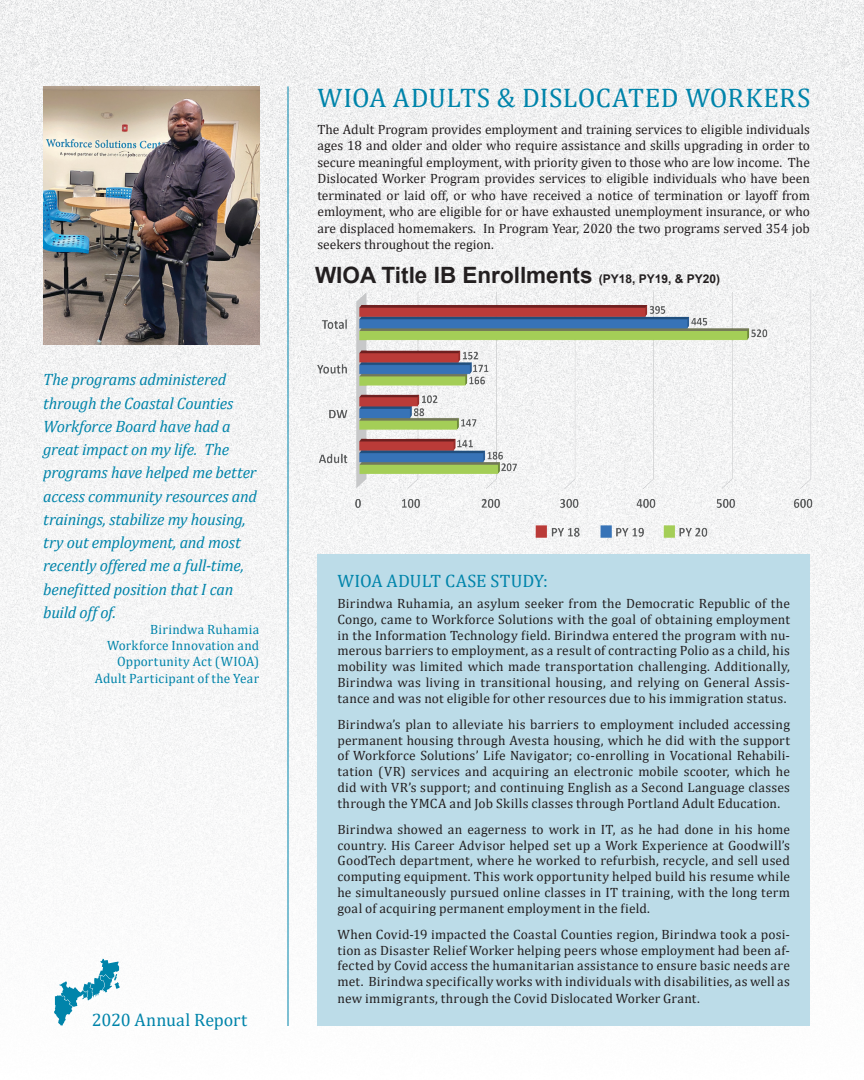
<style>
.page{position:relative;width:864px;height:1080px;background:#fff}
.page>*{position:absolute;margin:0;border:0;box-sizing:border-box;transform-origin:0 0}
.t1{font:27px "Cambria";letter-spacing:.015em;color:#0084aa}
.t2{font:700 22.5px "Arial";color:#231f20}
.t3{font:18px "Cambria";color:#0084aa}
.t4{font:italic 16.5px/23.2px "Cambria";letter-spacing:-.015em;color:#0084aa}
.t5{font:13.5px/15.9px "Cambria";letter-spacing:.01em;color:#231f20;text-align:justify}
.t6{font:13.5px/16.2px "Cambria";letter-spacing:.015em;color:#0084aa;text-align:right}
.s1{font-size:12px}
</style>
<div class="page">
<img style="left:0;top:0;width:864px;height:1026px">
<hr style="left:288px;top:86px;width:1px;height:940px;background:#0084aa">
<svg style="left:54px;top:959px;width:66px;height:67px"></svg>
<img style="left:43px;top:86px;width:216px;height:259px">
<div style="left:318px;top:554px;width:492px;height:472px;background:#bcdce8"></div>
<img style="left:318px;top:292px;width:495px;height:247px">
<p class="t4" style="left:43px;top:367px;width:215px">The programs administered through the Coastal Counties<br>Workforce Board have had a great impact on my life. The programs have helped me better access community resources and trainings, stabilize my housing, try out employment, and most recently offered me a full-time, benefitted position that I can build off of.</p>
<p class="t6" style="left:150px;top:621px;width:110px">Birindwa Ruhamia</p>
<p class="t6" style="left:95px;top:637px;width:166px">Workforce Innovation and<br>Opportunity Act (WIOA)<br>Adult Participant of the Year</p>
<p class="t3" style="left:92px;top:1009px;width:157px">2020 Annual Report</p>
<p class="t1" style="left:318px;top:82px;width:495px">WIOA ADULTS &amp; DISLOCATED WORKERS</p>
<p class="t5" style="left:318px;top:121px;width:494px;line-height:16.5px">The Adult Program provides employment and training services to eligible individuals ages 18 and older and older who require assistance and skills upgrading in order to secure meaningful employment, with priority given to those who are low income. The Dislocated Worker Program provides services to eligible individuals who have been terminated or laid off, or who have received a notice of termination or layoff from emloyment, who are eligible for or have exhausted unemployment insurance, or who are displaced homemakers. In Program Year, 2020 the two programs served 354 job seekers throughout the region.</p>
<p class="t2" style="left:315px;top:259px;width:407px">WIOA Title IB Enrollments <span class="s1">(PY18, PY19, &amp; PY20)</span></p>
<p class="t3" style="left:338px;top:570px;width:212px">WIOA ADULT CASE STUDY:</p>
<p class="t5" style="left:338px;top:595px;width:454px">Birindwa Ruhamia, an asylum seeker from the Democratic Republic of the Congo, came to Workforce Solutions with the goal of obtaining employment in the Information Technology field. Birindwa entered the program with nu&shy;merous barriers to employment, as a result of contracting Polio as a child, his mobility was limited which made transportation challenging. Additionally, Birindwa was living in transitional housing, and relying on General Assis&shy;tance and was not eligible for other resources due to his immigration status.</p>
<p class="t5" style="left:338px;top:716px;width:454px">Birindwa’s plan to alleviate his barriers to employment included accessing permanent housing through Avesta housing, which he did with the support of Workforce Solutions’ Life Navigator; co-enrolling in Vocational Rehabili&shy;tation (VR) services and acquiring an electronic mobile scooter, which he did with VR’s support; and continuing English as a Second Language classes through the YMCA and Job Skills classes through Portland Adult Education.</p>
<p class="t5" style="left:338px;top:821px;width:454px">Birindwa showed an eagerness to work in IT, as he had done in his home country. His Career Advisor helped set up a Work Experience at Goodwill’s GoodTech department, where he worked to refurbish, recycle, and sell used computing equipment. This work opportunity helped build his resume while he simultaneously pursued online classes in IT training, with the long term goal of acquiring permanent employment in the field.</p>
<p class="t5" style="left:338px;top:926px;width:454px">When Covid-19 impacted the Coastal Counties region, Birindwa took a posi&shy;tion as Disaster Relief Worker helping peers whose employment had been af&shy;fected by Covid access the humanitarian assistance to ensure basic needs are met. Birindwa specifically works with individuals with disabilities, as well as new immigrants, through the Covid Dislocated Worker Grant.</p>
</div>
